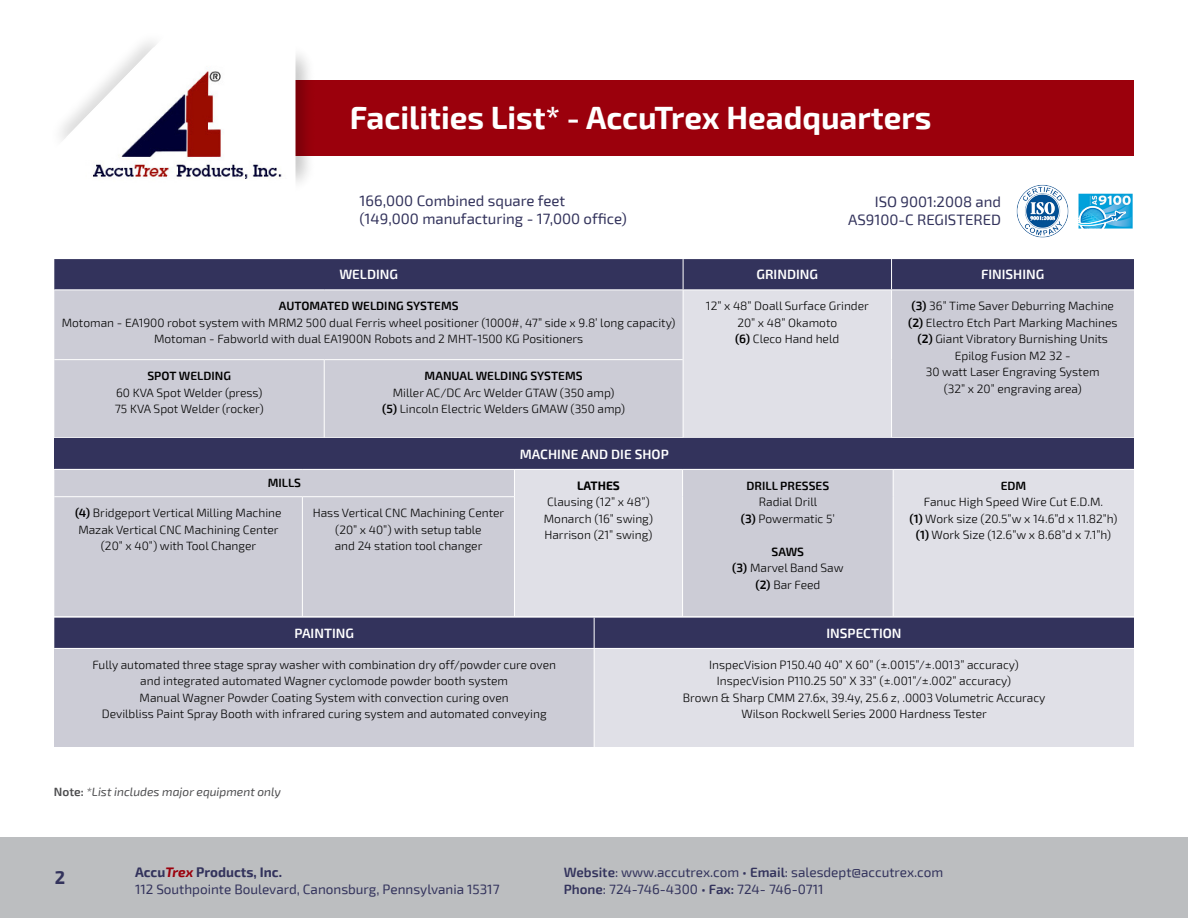
<style>
.page{position:relative;width:1188px;height:918px;background:#fff}
.page>*{position:absolute;margin:0;border:0;box-sizing:border-box;transform-origin:0 0}
.t1{font:700 31.5px "Exo 2";color:#fff}
.t2{font:700 18px "Exo 2";color:#33335c}
.t3{font:15px/18px "Exo 2";color:#33335c}
.t4{font:13.5px/16.2px "Exo 2";color:#33335c}
.t5{font:600 13.5px "Exo 2";color:#fff}
.t6{font:300 12px/16.5px "Exo 2";color:#000;text-align:center}
.t7{font:600 12px "Exo 2";color:#000}
.t8{font:italic 12px "Exo 2";color:#4d4d4f}
.t9{font:700 12px "Exo 2";color:#000}
.s1{font-weight:600}
.s2{font-weight:600;font-style:normal}
.s3{font-weight:700}
.s4{font-weight:700;font-style:italic;color:#9b000c}
</style>
<div class="page">
<div style="left:286px;top:80px;width:848px;height:76px;background:#9b000c"></div>
<svg style="left:60px;top:41px;width:249px;height:142px"></svg>
<div style="left:0;top:837px;width:1188px;height:81px;background:#bcbec0"></div>
<div style="left:54px;top:439px;width:1080px;height:30px;background:#33335c"></div>
<div style="left:54px;top:470px;width:460px;height:146px;background:#ccccd6"></div>
<svg style="left:515px;top:470px;width:619px;height:146px;background:#d9d9e1"></svg>
<hr style="left:54px;top:496px;width:248px;height:1px;background:#fff">
<hr style="left:302px;top:496px;width:212px;height:1px;background:#fff">
<svg style="left:682px;top:470px;width:1px;height:27px"></svg>
<svg style="left:893px;top:470px;width:1px;height:27px"></svg>
<hr style="left:302px;top:497px;width:1px;height:119px;background:#fff">
<hr style="left:682px;top:497px;width:1px;height:119px;background:#fff">
<hr style="left:893px;top:497px;width:1px;height:119px;background:#fff">
<div style="left:54px;top:618px;width:1080px;height:30px;background:#33335c"></div>
<div style="left:54px;top:648px;width:540px;height:99px;background:#ccccd6"></div>
<div style="left:594px;top:648px;width:540px;height:99px;background:#e0e0e7"></div>
<hr style="left:594px;top:618px;width:1px;height:30px;background:#fff">
<hr style="left:594px;top:649px;width:1px;height:98px;background:#fff">
<hr style="left:54px;top:648px;width:540px;height:1px;background:#fff">
<hr style="left:594px;top:648px;width:540px;height:1px;background:#fff">
<div style="left:54px;top:259px;width:1080px;height:30px;background:#33335c"></div>
<div style="left:54px;top:290px;width:1080px;height:147px;background:#ccccd6"></div>
<div style="left:683px;top:290px;width:209px;height:147px;background:#e0e0e7"></div>
<hr style="left:683px;top:259px;width:1px;height:30px;background:#fff">
<hr style="left:891px;top:259px;width:1px;height:30px;background:#fff">
<hr style="left:683px;top:290px;width:1px;height:70px;background:#fff">
<hr style="left:891px;top:290px;width:1px;height:70px;background:#fff">
<hr style="left:324px;top:360px;width:1px;height:77px;background:#fff">
<hr style="left:683px;top:360px;width:1px;height:77px;background:#fff">
<hr style="left:891px;top:360px;width:1px;height:77px;background:#fff">
<hr style="left:54px;top:359px;width:270px;height:1px;background:#fff">
<hr style="left:324px;top:359px;width:359px;height:1px;background:#fff">
<img style="left:1078px;top:193px;width:55px;height:36px">
<img style="left:1016px;top:184px;width:53px;height:54px">
<h1 class="t1" style="left:350px;top:99px;width:583px">Facilities List* - AccuTrex Headquarters</h1>
<p class="t3" style="left:360px;top:192px;width:269px">166,000 Combined square feet (149,000 manufacturing - 17,000 office)</p>
<p class="t3" style="left:848px;top:193px;width:155px;text-align:right">ISO 9001:2008 and<br>AS9100-C REGISTERED</p>
<p class="t5" style="left:339px;top:266px;width:60px">WELDING</p>
<p class="t5" style="left:757px;top:266px;width:63px">GRINDING</p>
<p class="t5" style="left:981px;top:266px;width:65px">FINISHING</p>
<p class="t7" style="left:279px;top:299px;width:181px">AUTOMATED WELDING SYSTEMS</p>
<p class="t6" style="left:62px;top:315px;width:615px">Motoman - EA1900 robot system with MRM2 500 dual Ferris wheel positioner (1000#, 47” side x 9.8’ long capacity)<br>Motoman - Fabworld with dual EA1900N Robots and 2 MHT-1500 KG Positioners</p>
<p class="t6" style="left:706px;top:298px;width:164px">12” x 48” Doall Surface Grinder<br>20” x 48” Okamoto<br><span class="s1">(6)</span> Cleco Hand held</p>
<p class="t6" style="left:908px;top:298px;width:211px"><span class="s1">(3)</span> 36” Time Saver Deburring Machine <span class="s1">(2)</span> Electro Etch Part Marking Machines <span class="s1">(2)</span> Giant Vibratory Burnishing Units<br>Epilog Fusion M2 32 -<br>30 watt Laser Engraving System<br>(32” x 20” engraving area)</p>
<p class="t7" style="left:147px;top:369px;width:85px">SPOT WELDING</p>
<p class="t6" style="left:115px;top:384px;width:150px;text-align:left">60 KVA Spot Welder (press)<br>75 KVA Spot Welder (rocker)</p>
<p class="t7" style="left:425px;top:369px;width:160px">MANUAL WELDING SYSTEMS</p>
<p class="t6" style="left:382px;top:384px;width:244px">Miller AC/DC Arc Welder GTAW (350 amp)<br><span class="s1">(5)</span> Lincoln Electric Welders GMAW (350 amp)</p>
<p class="t5" style="left:520px;top:446px;width:151px">MACHINE AND DIE SHOP</p>
<p class="t7" style="left:268px;top:476px;width:35px">MILLS</p>
<p class="t9" style="left:577px;top:478px;width:44px">LATHES</p>
<p class="t6" style="left:544px;top:494px;width:111px;text-align:left">Clausing (12” x 48”)<br>Monarch (16” swing)<br>Harrison (21” swing)</p>
<p class="t6" style="left:75px;top:505px;width:208px"><span class="s1">(4)</span> Bridgeport Vertical Milling Machine<br>Mazak Vertical CNC Machining Center (20” x 40”) with Tool Changer</p>
<p class="t6" style="left:313px;top:505px;width:193px">Hass Vertical CNC Machining Center (20” x 40”) with setup table<br>and 24 station tool changer</p>
<p class="t7" style="left:747px;top:478px;width:84px">DRILL PRESSES</p>
<p class="t6" style="left:741px;top:494px;width:96px">Radial Drill<br><span class="s1">(3)</span> Powermatic 5’</p>
<p class="t6" style="left:732px;top:544px;width:113px"><span class="s1">SAWS<br>(3)</span> Marvel Band Saw <span class="s1">(2)</span> Bar Feed</p>
<p class="t7" style="left:1001px;top:478px;width:27px">EDM</p>
<p class="t6" style="left:910px;top:494px;width:209px">Fanuc High Speed Wire Cut E.D.M.<br><span class="s1">(1)</span> Work size (20.5”w x 14.6”d x 11.82”h) <span class="s1">(1)</span> Work Size (12.6”w x 8.68”d x 7.1”h)</p>
<p class="t5" style="left:294px;top:625px;width:61px">PAINTING</p>
<p class="t5" style="left:826px;top:625px;width:77px">INSPECTION</p>
<p class="t6" style="left:92px;top:657px;width:465px">Fully automated three stage spray washer with combination dry off/powder cure oven and integrated automated Wagner cyclomode powder booth system<br>Manual Wagner Powder Coating System with convection curing oven<br>Devilbliss Paint Spray Booth with infrared curing system and automated conveying</p>
<p class="t6" style="left:683px;top:657px;width:364px">InspecVision P150.40 40” X 60” (±.0015”/±.0013” accuracy)<br>InspecVision P110.25 50” X 33” (±.001”/±.002” accuracy)<br>Brown &amp; Sharp CMM 27.6x, 39.4y, 25.6 z, .0003 Volumetric Accuracy Wilson Rockwell Series 2000 Hardness Tester</p>
<p class="t8" style="left:54px;top:785px;width:229px"><span class="s2">Note:</span> *List includes major equipment only</p>
<h2 class="t2" style="left:55px;top:867px;width:12px">2</h2>
<p class="t4" style="left:135px;top:865px;width:366px"><span class="s3">Accu</span><span class="s4">Trex</span> <span class="s3">Products, Inc.<br></span>112 Southpointe Boulevard, Canonsburg, Pennsylvania 15317</p>
<p class="t4" style="left:564px;top:865px;width:381px"><span class="s1">Website</span>: www.accutrex.com • <span class="s1">Email</span>: salesdept@accutrex.com<br><span class="s1">Phone</span>: 724-746-4300 • <span class="s1">Fax:</span> 724- 746-0711</p>
</div>
